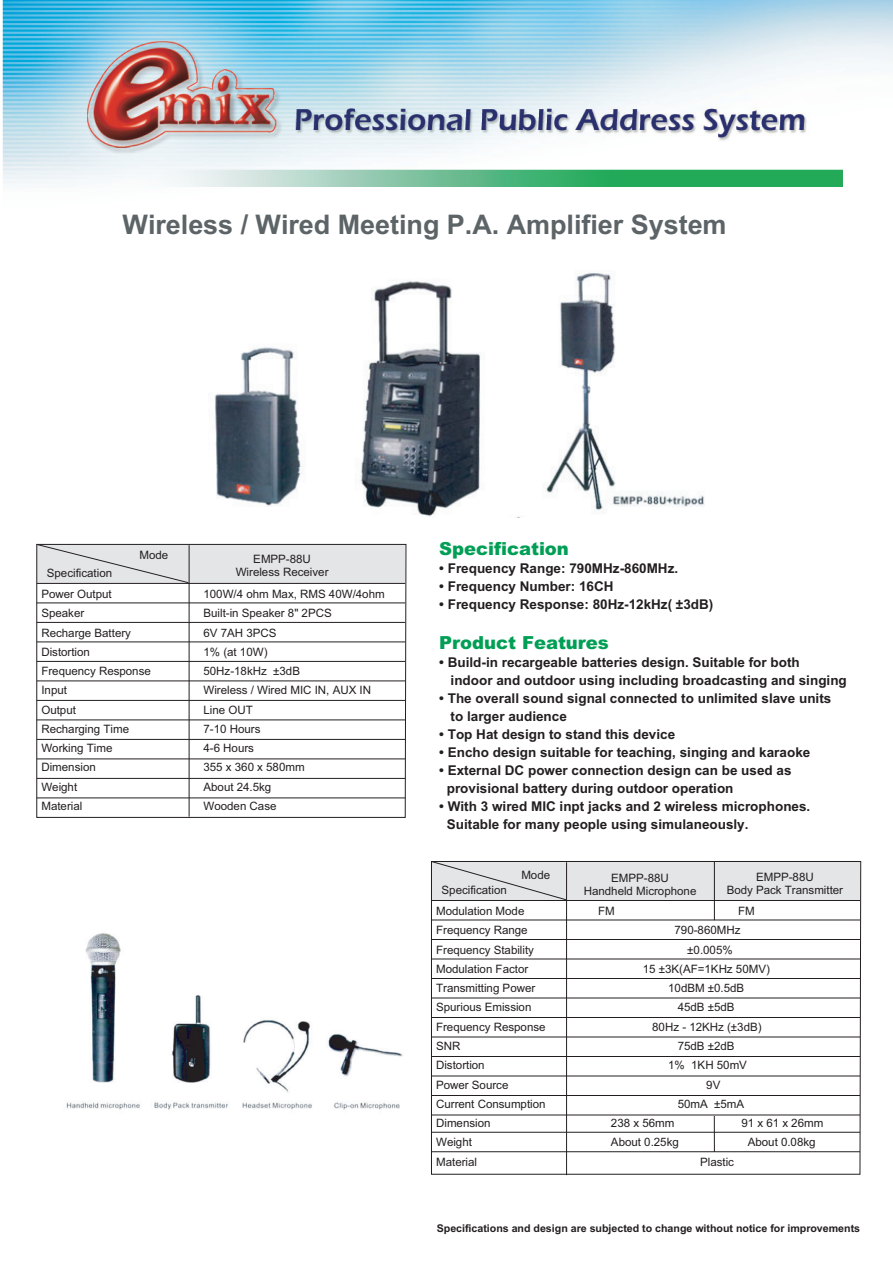
<style>
.page{position:relative;width:893px;height:1263px;background:#fff}
.page>*{position:absolute;margin:0;border:0;box-sizing:border-box;transform-origin:0 0}
.t1{font:700 27px "Arial";color:#5d6467}
.t2{font:900 18px "Arial";color:#009f55}
.t3{font:700 13.5px/18px "Arial";color:#231f20}
.t4{font:11.55px/13.2px "Arial";color:#231f20;text-align:center}
.t5{font:700 10.65px "Arial";color:#231f20}
</style>
<div class="page">
<img style="left:3px;top:0;width:889px;height:187px">
<img style="left:214px;top:270px;width:491px;height:248px">
<img style="left:112px;top:170px;width:730px;height:17px">
<svg style="left:36px;top:544px;width:371px;height:274px"></svg>
<hr style="left:189px;top:545px;width:1px;height:272px;background:#231f20">
<svg style="left:36px;top:544px;width:153px;height:40px;background:#d4d4d6"></svg>
<svg style="left:431px;top:861px;width:430px;height:314px"></svg>
<hr style="left:566px;top:862px;width:1px;height:313px;background:#231f20">
<svg style="left:431px;top:861px;width:136px;height:40px;background:#d2d3d5"></svg>
<hr style="left:714px;top:1116px;width:1px;height:36px;background:#231f20">
<hr style="left:714px;top:861px;width:1px;height:59px;background:#231f20">
<img style="left:66px;top:933px;width:337px;height:177px">
<h1 class="t1" style="left:123px;top:214px;width:605px">Wireless / Wired Meeting P.A. Amplifier System</h1>
<p class="t4" style="left:47px;top:568px;width:67px">Specification</p>
<p class="t4" style="left:139px;top:550px;width:30px">Mode</p>
<p class="t4" style="left:236px;top:554px;width:94px">EMPP-88U<br>Wireless Receiver</p>
<p class="t4" style="left:41px;top:589px;width:72px">Power Output</p>
<p class="t4" style="left:203px;top:589px;width:183px">100W/4 ohm Max, RMS 40W/4ohm</p>
<p class="t4" style="left:41px;top:608px;width:44px">Speaker</p>
<p class="t4" style="left:203px;top:608px;width:130px">Built-in Speaker 8" 2PCS</p>
<p class="t4" style="left:41px;top:627px;width:91px">Recharge Battery</p>
<p class="t4" style="left:203px;top:627px;width:74px">6V 7AH 3PCS</p>
<p class="t4" style="left:41px;top:646px;width:50px">Distortion</p>
<p class="t4" style="left:203px;top:646px;width:65px">1% (at 10W)</p>
<p class="t4" style="left:41px;top:666px;width:111px">Frequency Response</p>
<p class="t4" style="left:203px;top:666px;width:98px">50Hz-18kHz ±3dB</p>
<p class="t4" style="left:41px;top:685px;width:27px">Input</p>
<p class="t4" style="left:203px;top:685px;width:169px">Wireless / Wired MIC IN, AUX IN</p>
<p class="t4" style="left:41px;top:704px;width:36px">Output</p>
<p class="t4" style="left:203px;top:704px;width:51px">Line OUT</p>
<p class="t4" style="left:41px;top:723px;width:89px">Recharging Time</p>
<p class="t4" style="left:203px;top:723px;width:58px">7-10 Hours</p>
<p class="t4" style="left:41px;top:743px;width:73px">Working Time</p>
<p class="t4" style="left:203px;top:743px;width:52px">4-6 Hours</p>
<p class="t4" style="left:41px;top:762px;width:56px">Dimension</p>
<p class="t4" style="left:203px;top:762px;width:103px">355 x 360 x 580mm</p>
<p class="t4" style="left:41px;top:781px;width:37px">Weight</p>
<p class="t4" style="left:203px;top:781px;width:69px">About 24.5kg</p>
<p class="t4" style="left:41px;top:800px;width:42px">Material</p>
<p class="t4" style="left:203px;top:800px;width:74px">Wooden Case</p>
<h2 class="t2" style="left:439px;top:542px;width:131px">Specification</h2>
<p class="t3" style="left:439px;top:560px;width:240px">• Frequency Range: 790MHz-860MHz.</p>
<p class="t3" style="left:439px;top:578px;width:176px">• Frequency Number: 16CH</p>
<p class="t3" style="left:439px;top:596px;width:275px">• Frequency Response: 80Hz-12kHz( ±3dB)</p>
<h2 class="t2" style="left:439px;top:635px;width:171px">Product Features</h2>
<p class="t3" style="left:450px;top:654px;width:398px;text-indent:-11px">• Build-in recargeable batteries design. Suitable for both<br>indoor and outdoor using including broadcasting and singing</p>
<p class="t3" style="left:450px;top:690px;width:382px;text-indent:-11px">• The overall sound signal connected to unlimited slave units to larger audience</p>
<p class="t3" style="left:439px;top:726px;width:237px">• Top Hat design to stand this device</p>
<p class="t3" style="left:439px;top:744px;width:372px">• Encho design suitable for teaching, singing and karaoke</p>
<p class="t3" style="left:447px;top:762px;width:346px;text-indent:-8px">• External DC power connection design can be used as provisional battery during outdoor operation</p>
<p class="t3" style="left:447px;top:798px;width:365px;text-indent:-8px">• With 3 wired MIC inpt jacks and 2 wireless microphones.<br>Suitable for many people using simulaneously.</p>
<p class="t4" style="left:441px;top:885px;width:67px">Specification</p>
<p class="t4" style="left:521px;top:870px;width:30px">Mode</p>
<p class="t4" style="left:583px;top:872px;width:114px">EMPP-88U<br>Handheld Microphone</p>
<p class="t4" style="left:726px;top:871px;width:118px">EMPP-88U<br>Body Pack Transmitter</p>
<p class="t4" style="left:436px;top:906px;width:90px">Modulation Mode</p>
<p class="t4" style="left:598px;top:906px;width:18px">FM</p>
<p class="t4" style="left:738px;top:906px;width:18px">FM</p>
<p class="t4" style="left:436px;top:925px;width:93px">Frequency Range</p>
<p class="t4" style="left:674px;top:925px;width:67px">790-860MHz</p>
<p class="t4" style="left:436px;top:944px;width:99px">Frequency Stability</p>
<p class="t4" style="left:687px;top:944px;width:47px">±0.005%</p>
<p class="t4" style="left:436px;top:963px;width:94px">Modulation Factor</p>
<p class="t4" style="left:643px;top:963px;width:128px">15 ±3K(AF=1KHz 50MV)</p>
<p class="t4" style="left:436px;top:983px;width:101px">Transmitting Power</p>
<p class="t4" style="left:668px;top:983px;width:78px">10dBM ±0.5dB</p>
<p class="t4" style="left:436px;top:1002px;width:97px">Spurious Emission</p>
<p class="t4" style="left:677px;top:1002px;width:58px">45dB ±5dB</p>
<p class="t4" style="left:436px;top:1021px;width:111px">Frequency Response</p>
<p class="t4" style="left:652px;top:1021px;width:111px">80Hz - 12KHz (±3dB)</p>
<p class="t4" style="left:436px;top:1040px;width:26px">SNR</p>
<p class="t4" style="left:677px;top:1040px;width:58px">75dB ±2dB</p>
<p class="t4" style="left:436px;top:1060px;width:50px">Distortion</p>
<p class="t4" style="left:668px;top:1060px;width:80px">1% 1KH 50mV</p>
<p class="t4" style="left:436px;top:1079px;width:74px">Power Source</p>
<p class="t4" style="left:706px;top:1079px;width:16px">9V</p>
<p class="t4" style="left:436px;top:1098px;width:111px">Current Consumption</p>
<p class="t4" style="left:677px;top:1098px;width:68px">50mA ±5mA</p>
<p class="t4" style="left:436px;top:1117px;width:56px">Dimension</p>
<p class="t4" style="left:611px;top:1117px;width:65px">238 x 56mm</p>
<p class="t4" style="left:741px;top:1117px;width:83px">91 x 61 x 26mm</p>
<p class="t4" style="left:436px;top:1137px;width:37px">Weight</p>
<p class="t4" style="left:611px;top:1137px;width:69px">About 0.25kg</p>
<p class="t4" style="left:747px;top:1137px;width:69px">About 0.08kg</p>
<p class="t4" style="left:436px;top:1156px;width:42px">Material</p>
<p class="t4" style="left:700px;top:1156px;width:35px">Plastic</p>
<p class="t5" style="left:436px;top:1224px;width:425px">Specifications and design are subjected to change without notice for improvements</p>
</div>
